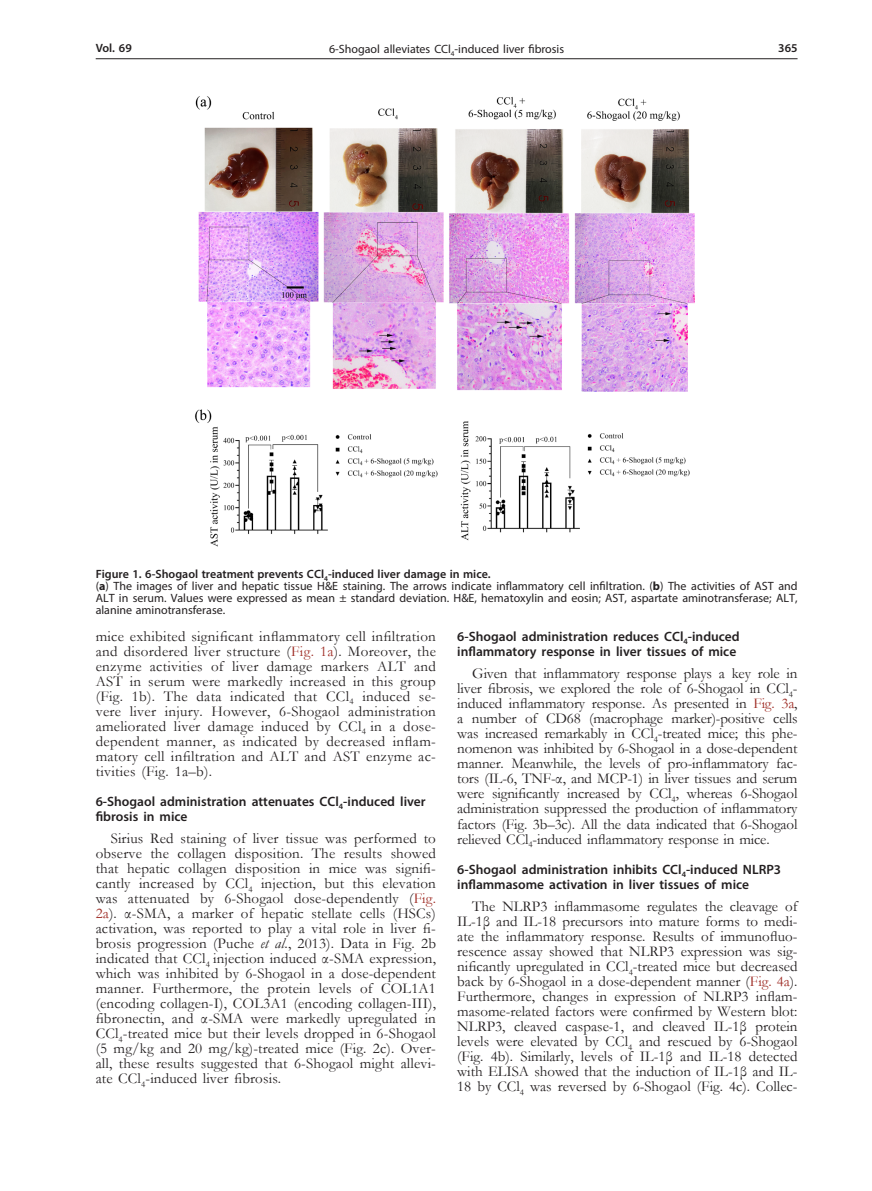
<style>
.page{position:relative;width:872px;height:1191px;background:#fff}
.page>*{position:absolute;margin:0;border:0;box-sizing:border-box;transform-origin:0 0}
.Body_tekst{font:15px/15px "Garamond";letter-spacing:.005em;color:#231f20;text-align:justify}
.Tytul_2{font:600 13.5px/15px "Myriad Pro";color:#231f20}
.Figure_1{font:12px/12px "Myriad Pro";color:#231f20;text-align:justify}
.Figure{font:600 12px "Myriad Pro";color:#231f20}
.s1{font-weight:700}
.s2{color:#9f2d26}
.s3{font-style:italic}
</style>
<div class="page">
<hr style="left:96px;top:58px;width:701px;height:1px;background:#231f20">
<img style="left:195px;top:96px;width:500px;height:451px">
<p class="Figure" style="left:96px;top:41px;width:38px">Vol. 69</p>
<p class="Figure_1" style="left:329px;top:43px;width:237px">6-Shogaol alleviates CCl<sub>4</sub>-induced liver fibrosis</p>
<p class="Figure" style="left:778px;top:41px;width:21px">365</p>
<p class="Figure" style="left:96px;top:566px;width:396px">Figure 1. 6-Shogaol treatment prevents CCl<sub>4</sub>-induced liver damage in mice.</p>
<p class="Figure_1" style="left:96px;top:579px;width:703px">(<span class="s1">a</span>) The images of liver and hepatic tissue H&amp;E staining. The arrows indicate inflammatory cell infiltration. (<span class="s1">b</span>) The activities of AST and ALT in serum. Values were expressed as mean ± standard deviation. H&amp;E, hematoxylin and eosin; AST, aspartate aminotransferase; ALT, alanine aminotransferase.</p>
<p class="Body_tekst" style="left:96px;top:628px;width:342px">mice exhibited significant inflammatory cell infiltration and disordered liver structure (<span class="s2">Fig. 1a</span>). Moreover, the enzyme activities of liver damage markers ALT and AST in serum were markedly increased in this group (Fig. 1b). The data indicated that CCl<sub>4</sub> induced se&shy;vere liver injury. However, 6-Shogaol administration ameliorated liver damage induced by CCl<sub>4</sub> in a dose&shy;dependent manner, as indicated by decreased inflam&shy;matory cell infiltration and ALT and AST enzyme ac&shy;tivities (Fig. 1a–b).</p>
<p class="Tytul_2" style="left:96px;top:793px;width:331px">6-Shogaol administration attenuates CCl<sub>4</sub>-induced liver fibrosis in mice</p>
<p class="Body_tekst" style="left:96px;top:830px;width:342px;text-indent:15px">Sirius Red staining of liver tissue was performed to observe the collagen disposition. The results showed that hepatic collagen disposition in mice was signifi&shy;cantly increased by CCl<sub>4</sub> injection, but this elevation was attenuated by 6-Shogaol dose-dependently (<span class="s2">Fig.<br>2a</span>). α-SMA, a marker of hepatic stellate cells (HSCs) activation, was reported to play a vital role in liver fi&shy;brosis progression (Puche <span class="s3">et al</span>., 2013). Data in Fig. 2b indicated that CCl<sub>4</sub> injection induced α-SMA expression, which was inhibited by 6-Shogaol in a dose-dependent manner. Furthermore, the protein levels of COL1A1 (encoding collagen-I), COL3A1 (encoding collagen-III), fibronectin, and α-SMA were markedly upregulated in CCl<sub>4</sub>-treated mice but their levels dropped in 6-Shogaol (5 mg/kg and 20 mg/kg)-treated mice (Fig. 2c). Over&shy;all, these results suggested that 6-Shogaol might allevi&shy;ate CCl<sub>4</sub>-induced liver fibrosis.</p>
<p class="Tytul_2" style="left:457px;top:628px;width:284px">6-Shogaol administration reduces CCl<sub>4</sub>-induced inflammatory response in liver tissues of mice</p>
<p class="Body_tekst" style="left:457px;top:666px;width:342px;text-indent:15px">Given that inflammatory response plays a key role in liver fibrosis, we explored the role of 6-Shogaol in CCl<sub>4</sub>- induced inflammatory response. As presented in <span class="s2">Fig. 3a</span>, a number of CD68 (macrophage marker)-positive cells was increased remarkably in CCl<sub>4</sub>-treated mice; this phe&shy;nomenon was inhibited by 6-Shogaol in a dose-dependent manner. Meanwhile, the levels of pro-inflammatory fac&shy;tors (IL-6, TNF-α, and MCP-1) in liver tissues and serum were significantly increased by CCl<sub>4</sub>, whereas 6-Shogaol administration suppressed the production of inflammatory factors (Fig. 3b–3c). All the data indicated that 6-Shogaol relieved CCl<sub>4</sub>-induced inflammatory response in mice.</p>
<p class="Tytul_2" style="left:457px;top:861px;width:325px">6-Shogaol administration inhibits CCl<sub>4</sub>-induced NLRP3 inflammasome activation in liver tissues of mice</p>
<p class="Body_tekst" style="left:457px;top:898px;width:342px;text-indent:15px">The NLRP3 inflammasome regulates the cleavage of IL-1β and IL-18 precursors into mature forms to medi&shy;ate the inflammatory response. Results of immunofluo&shy;rescence assay showed that NLRP3 expression was sig&shy;nificantly upregulated in CCl<sub>4</sub>-treated mice but decreased back by 6-Shogaol in a dose-dependent manner (<span class="s2">Fig. 4a</span>).<br>Furthermore, changes in expression of NLRP3 inflam&shy;masome-related factors were confirmed by Western blot:<br>NLRP3, cleaved caspase-1, and cleaved IL-1β protein levels were elevated by CCl<sub>4</sub> and rescued by 6-Shogaol (Fig. 4b). Similarly, levels of IL-1β and IL-18 detected with ELISA showed that the induction of IL-1β and IL-18 by CCl<sub>4</sub> was reversed by 6-Shogaol (Fig. 4c). Collec-</p>
</div>
